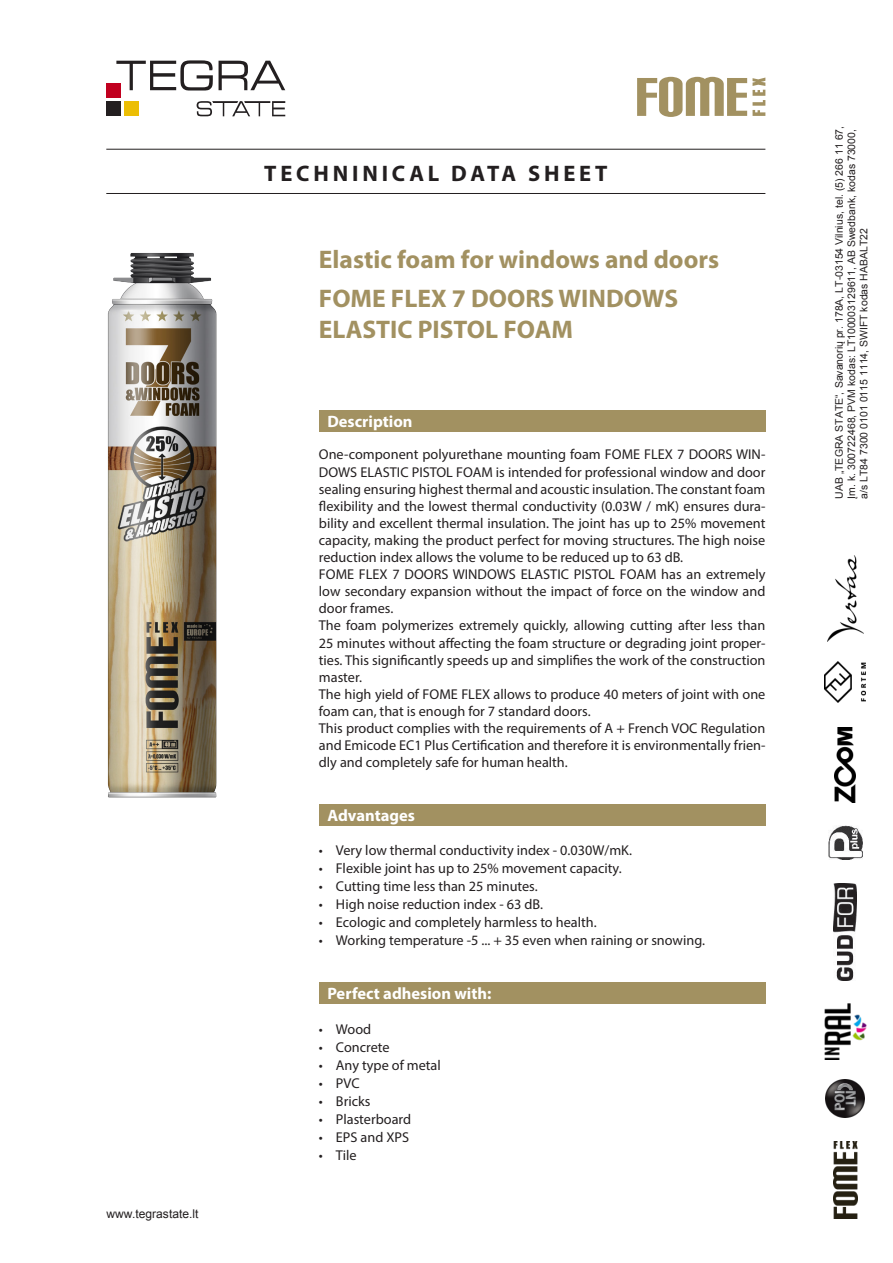
<style>
.page{position:relative;width:893px;height:1263px;background:#fff}
.page>*{position:absolute;margin:0;border:0;box-sizing:border-box;transform-origin:0 0}
.t1{font:700 25.5px/30.6px "Myriad Pro";color:#a29161}
.t2{font:700 22.5px "Myriad Pro";letter-spacing:.17em;color:#231f20}
.t3{font:700 16.5px "Myriad Pro";color:#fff}
.t4{font:14.25px/17.1px "Myriad Pro";color:#231f20;text-align:justify}
.t5{font:12px "Arial";letter-spacing:-.005em;color:#231f20}
.t6{font:10.5px/12.3px "Arial";color:#231f20}
</style>
<div class="page">
<img style="left:827px;top:555px;width:36px;height:87px">
<img style="left:825px;top:661px;width:41px;height:41px">
<img style="left:834px;top:883px;width:22px;height:98px">
<div style="left:107px;top:83px;width:14px;height:15px;background:#c1001f"></div>
<div style="left:124px;top:101px;width:14px;height:15px;background:#ecbe04"></div>
<div style="left:107px;top:101px;width:14px;height:15px;background:#231f20"></div>
<svg style="left:116px;top:60px;width:169px;height:30px"></svg>
<svg style="left:197px;top:101px;width:88px;height:15px"></svg>
<img style="left:833px;top:1141px;width:24px;height:78px">
<img style="left:826px;top:1079px;width:38px;height:38px">
<img style="left:834px;top:727px;width:22px;height:76px">
<img style="left:824px;top:1004px;width:42px;height:55px">
<img style="left:828px;top:825px;width:34px;height:34px">
<div style="left:319px;top:410px;width:446px;height:22px;background:#a29161"></div>
<div style="left:319px;top:804px;width:446px;height:21px;background:#a29161"></div>
<div style="left:319px;top:983px;width:446px;height:21px;background:#a29161"></div>
<hr style="left:106px;top:193px;width:659px;height:1px;background:#231f20">
<hr style="left:106px;top:149px;width:659px;height:1px;background:#231f20">
<svg style="left:637px;top:77px;width:128px;height:40px"></svg>
<img style="left:107px;top:253px;width:110px;height:545px">
<p class="t5" style="left:106px;top:1206px;width:94px">www.tegrastate.lt</p>
<p class="t2" style="left:264px;top:158px;width:345px">TECHNINICAL DATA SHEET</p>
<p class="t1" style="left:319px;top:243px;width:402px">Elastic foam for windows and doors</p>
<p class="t1" style="left:319px;top:282px;width:361px">FOME FLEX 7 DOORS WINDOWS<br>ELASTIC PISTOL FOAM</p>
<p class="t3" style="left:327px;top:411px;width:87px">Description</p>
<p class="t4" style="left:319px;top:446px;width:448px">One-component polyurethane mounting foam FOME FLEX 7 DOORS WIN-DOWS ELASTIC PISTOL FOAM is intended for professional window and door sealing ensuring highest thermal and acoustic insulation. The constant foam flexibility and the lowest thermal conductivity (0.03W / mK) ensures dura&shy;bility and excellent thermal insulation. The joint has up to 25% movement capacity, making the product perfect for moving structures. The high noise reduction index allows the volume to be reduced up to 63 dB.</p>
<p class="t4" style="left:319px;top:566px;width:448px">FOME FLEX 7 DOORS WINDOWS ELASTIC PISTOL FOAM has an extremely low secondary expansion without the impact of force on the window and door frames.</p>
<p class="t4" style="left:319px;top:617px;width:448px">The foam polymerizes extremely quickly, allowing cutting after less than 25 minutes without affecting the foam structure or degrading joint proper&shy;ties. This significantly speeds up and simplifies the work of the construction master.</p>
<p class="t4" style="left:319px;top:685px;width:448px">The high yield of FOME FLEX allows to produce 40 meters of joint with one foam can, that is enough for 7 standard doors.</p>
<p class="t4" style="left:319px;top:719px;width:448px">This product complies with the requirements of A + French VOC Regulation and Emicode EC1 Plus Certification and therefore it is environmentally frien&shy;dly and completely safe for human health.</p>
<p class="t3" style="left:327px;top:804px;width:89px">Advantages</p>
<p class="t4" style="left:319px;top:842px;width:315px">• Very low thermal conductivity index - 0.030W/mK.</p>
<p class="t4" style="left:319px;top:860px;width:304px">• Flexible joint has up to 25% movement capacity.</p>
<p class="t4" style="left:319px;top:878px;width:220px">• Cutting time less than 25 minutes.</p>
<p class="t4" style="left:319px;top:896px;width:226px">• High noise reduction index - 63 dB.</p>
<p class="t4" style="left:319px;top:914px;width:279px">• Ecologic and completely harmless to health.</p>
<p class="t4" style="left:319px;top:932px;width:388px">• Working temperature -5 ... + 35 even when raining or snowing.</p>
<p class="t3" style="left:327px;top:983px;width:166px">Perfect adhesion with:</p>
<p class="t4" style="left:319px;top:1020px;width:54px">• Wood</p>
<p class="t4" style="left:319px;top:1038px;width:72px">• Concrete</p>
<p class="t4" style="left:319px;top:1056px;width:123px">• Any type of metal</p>
<p class="t4" style="left:319px;top:1074px;width:42px">• PVC</p>
<p class="t4" style="left:319px;top:1092px;width:53px">• Bricks</p>
<p class="t4" style="left:319px;top:1110px;width:94px">• Plasterboard</p>
<p class="t4" style="left:319px;top:1128px;width:92px">• EPS and XPS</p>
<p class="t4" style="left:319px;top:1146px;width:39px">• Tile</p>
<p class="t6" style="left:833px;top:499px;width:374px;rotate:-90deg">UAB „TEGRA STATE“, Savanorių pr. 178A, LT-03154 Vilnius, tel. (5) 266 11 67,<br>Įm. k. 300722468, PVM kodas: LT100003129611, AB Swedbank, kodas 73000, a/s LT84 7300 0101 0115 1114, SWIFT kodas HABALT22</p>
</div>
